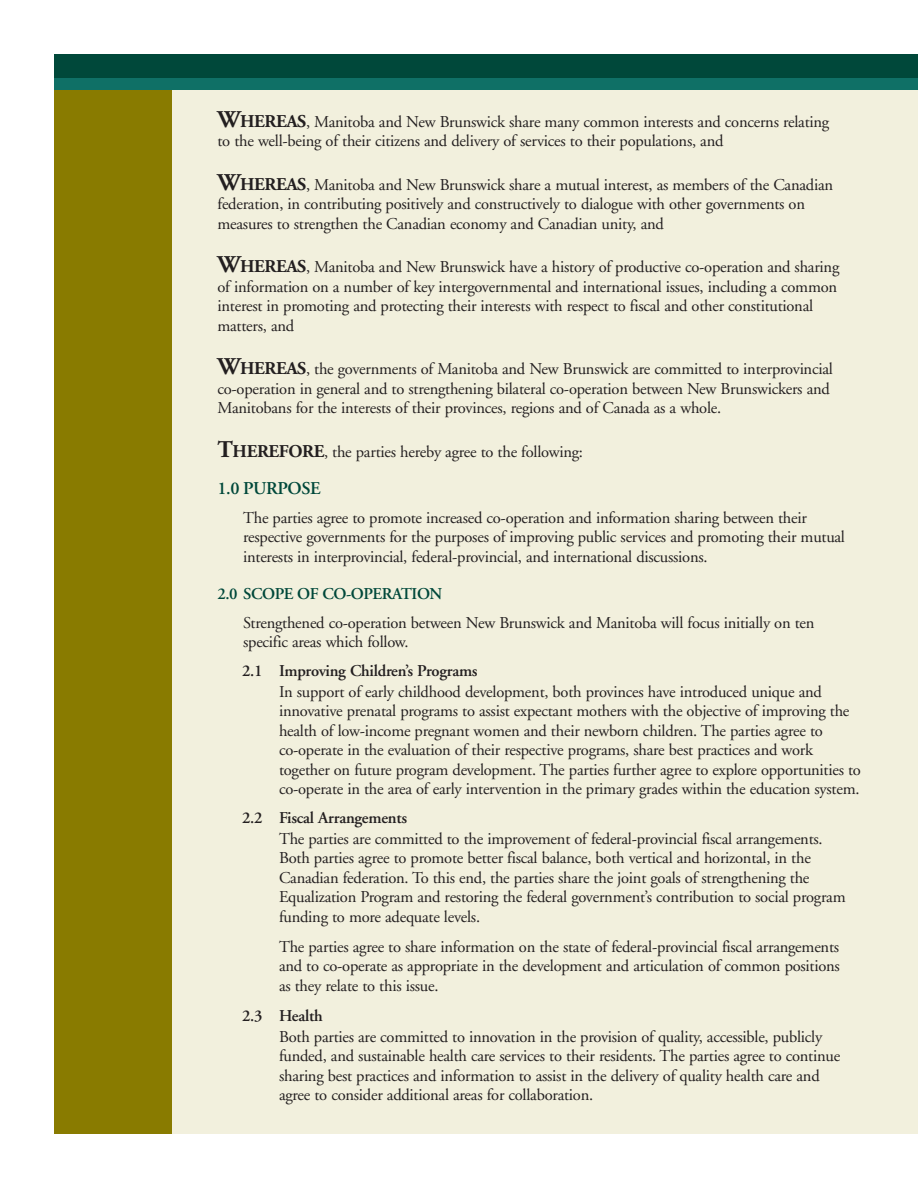
<style>
.page{position:relative;width:918px;height:1188px;background:#fff}
.page>*{position:absolute;margin:0;border:0;box-sizing:border-box;transform-origin:0 0}
.t1{font:600 18px "Adobe Garamond";letter-spacing:-.025em;color:#00483a}
.t2{font:16.5px/19.5px "Adobe Garamond";letter-spacing:-.015em;color:#231f20}
.t3{font:600 16.5px "Adobe Garamond";letter-spacing:-.015em;color:#231f20}
.t4{font:600 16.5px "Adobe Garamond";letter-spacing:-.025em;color:#00483a}
.s1{font-weight:700;font-size:24px}
.s2{font-weight:700;font-size:18px}
</style>
<div class="page">
<div style="left:54px;top:54px;width:864px;height:1080px;background:#f2f0dd"></div>
<div style="left:54px;top:54px;width:118px;height:1080px;background:#897b00"></div>
<div style="left:54px;top:54px;width:864px;height:27px;background:#00483a"></div>
<div style="left:54px;top:78px;width:864px;height:12px;background:#0f7066"></div>
<p class="t2" style="left:218px;top:113px;width:613px"><span class="s1">W</span><span class="s2">HEREAS</span>, Manitoba and New Brunswick share many common interests and concerns relating to the well-being of their citizens and delivery of services to their populations, and</p>
<p class="t2" style="left:218px;top:176px;width:617px"><span class="s1">W</span><span class="s2">HEREAS</span>, Manitoba and New Brunswick share a mutual interest, as members of the Canadian federation, in contributing positively and constructively to dialogue with other governments on measures to strengthen the Canadian economy and Canadian unity, and</p>
<p class="t2" style="left:218px;top:259px;width:623px"><span class="s1">W</span><span class="s2">HEREAS</span>, Manitoba and New Brunswick have a history of productive co-operation and sharing of information on a number of key intergovernmental and international issues, including a common interest in promoting and protecting their interests with respect to fiscal and other constitutional matters, and</p>
<p class="t2" style="left:218px;top:361px;width:617px"><span class="s1">W</span><span class="s2">HEREAS</span>, the governments of Manitoba and New Brunswick are committed to interprovincial co-operation in general and to strengthening bilateral co-operation between New Brunswickers and<br>Manitobans for the interests of their provinces, regions and of Canada as a whole.</p>
<p class="t2" style="left:218px;top:443px;width:367px"><span class="s1">T</span><span class="s2">HEREFORE</span>, the parties hereby agree to the following:</p>
<p class="t1" style="left:218px;top:481px;width:105px">1.0 PURPOSE</p>
<p class="t2" style="left:243px;top:509px;width:603px">The parties agree to promote increased co-operation and information sharing between their respective governments for the purposes of improving public services and promoting their mutual interests in interprovincial, federal-provincial, and international discussions.</p>
<p class="t4" style="left:218px;top:587px;width:227px">2.0 SCOPE OF CO-OPERATION</p>
<p class="t2" style="left:243px;top:614px;width:573px">Strengthened co-operation between New Brunswick and Manitoba will focus initially on ten specific areas which follow.</p>
<p class="t3" style="left:242px;top:664px;width:237px">2.1 Improving Children’s Programs</p>
<p class="t2" style="left:279px;top:683px;width:583px">In support of early childhood development, both provinces have introduced unique and innovative prenatal programs to assist expectant mothers with the objective of improving the health of low-income pregnant women and their newborn children. The parties agree to co-operate in the evaluation of their respective programs, share best practices and work together on future program development. The parties further agree to explore opportunities to co-operate in the area of early intervention in the primary grades within the education system.</p>
<p class="t3" style="left:242px;top:811px;width:167px">2.2 Fiscal Arrangements</p>
<p class="t2" style="left:279px;top:830px;width:568px">The parties are committed to the improvement of federal-provincial fiscal arrangements.<br>Both parties agree to promote better fiscal balance, both vertical and horizontal, in the Canadian federation. To this end, the parties share the joint goals of strengthening the Equalization Program and restoring the federal government’s contribution to social program funding to more adequate levels.</p>
<p class="t2" style="left:279px;top:938px;width:562px;text-align:justify">The parties agree to share information on the state of federal-provincial fiscal arrangements and to co-operate as appropriate in the development and articulation of common positions as they relate to this issue.</p>
<p class="t3" style="left:242px;top:1009px;width:82px">2.3 Health</p>
<p class="t2" style="left:279px;top:1028px;width:563px">Both parties are committed to innovation in the provision of quality, accessible, publicly funded, and sustainable health care services to their residents. The parties agree to continue sharing best practices and information to assist in the delivery of quality health care and agree to consider additional areas for collaboration.</p>
</div>
